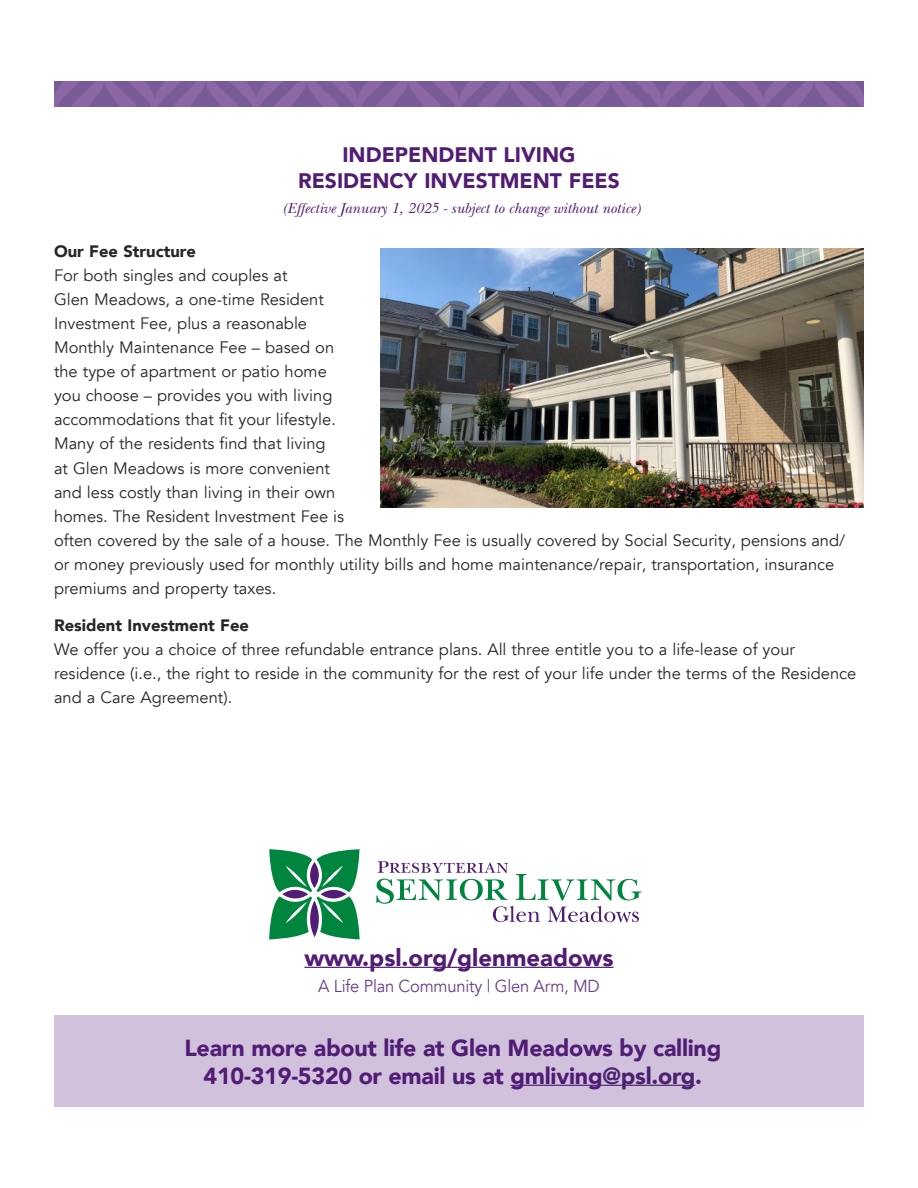
<style>
.page{position:relative;width:918px;height:1188px;background:#fff}
.page>*{position:absolute;margin:0;border:0;box-sizing:border-box;transform-origin:0 0}
.t1{font:900 23.85px "Avenir";color:#511c74}
.t2{font:900 23.25px/27.9px "Avenir";letter-spacing:-.01em;color:#511c74;text-align:center}
.t3{font:900 21px/25.5px "Avenir";color:#511c74;text-align:center}
.t4{font:17.4px "Avenir";letter-spacing:-.01em;color:#6b3e89;scale:.95 1}
.t5{font:16.5px/24px "Avenir";color:#262626}
.t6{font:900 16.5px "Avenir";color:#262626}
.t7{font:italic 15px "New Baskerville Std";color:#511c74}
.s1{font-style:inherit}
.s2{color:#4a2270}
</style>
<div class="page">
<img style="left:54px;top:81px;width:810px;height:26px">
<img style="left:381px;top:248px;width:483px;height:259px">
<div style="left:54px;top:1015px;width:810px;height:92px;background:#d2c1dd"></div>
<hr style="left:510px;top:1085px;width:92px;height:1px;background:#511c74">
<hr style="left:602px;top:1085px;width:93px;height:1px;background:#4a2270">
<hr style="left:304px;top:967px;width:310px;height:1px;background:#511c74">
<svg style="left:269px;top:849px;width:91px;height:90px"></svg>
<svg style="left:376px;top:861px;width:265px;height:61px"></svg>
<p class="t3" style="left:298px;top:142px;width:323px">INDEPENDENT LIVING<br>RESIDENCY INVESTMENT FEES</p>
<p class="t7" style="left:283px;top:200px;width:360px">(Effective January 1, 2025 - subject to change without notice)</p>
<p class="t6" style="left:54px;top:238px;width:144px">Our Fee Structure</p>
<p class="t5" style="left:54px;top:264px;width:793px">For both singles and couples at<br>Glen Meadows, a one-time Resident<br>Investment Fee<span class="s1">,</span> plus a reasonable<br>Monthly Maintenance Fee – based on<br>the type of apartment or patio home<br>you choose – provides you with living<br>accommodations that fit your lifestyle.<br>Many of the residents find that living<br>at Glen Meadows is more convenient<br>and less costly than living in their own<br>homes. The Resident Investment Fee is<br>often covered by the sale of a house. The Monthly Fee is usually covered by Social Security, pensions and/ or money previously used for monthly utility bills and home maintenance/repair, transportation, insurance premiums and property taxes.</p>
<p class="t6" style="left:54px;top:611px;width:196px">Resident Investment Fee</p>
<p class="t5" style="left:54px;top:638px;width:804px">We offer you a choice of three refundable entrance plans. All three entitle you to a life-lease of your residence (i.e., the right to reside in the community for the rest of your life under the terms of the Residence and a Care Agreement).</p>
<h1 class="t1" style="left:304px;top:937px;width:311px">www.psl.org/glenmeadows</h1>
<p class="t4" style="left:318px;top:976px;width:298px">A Life Plan Community | Glen Arm, MD</p>
<h2 class="t2" style="left:184px;top:1033px;width:539px">Learn more about life at Glen Meadows by calling<br>410-319-5320 or email us at gmliving<span class="s2">@psl.org</span>.</h2>
</div>
